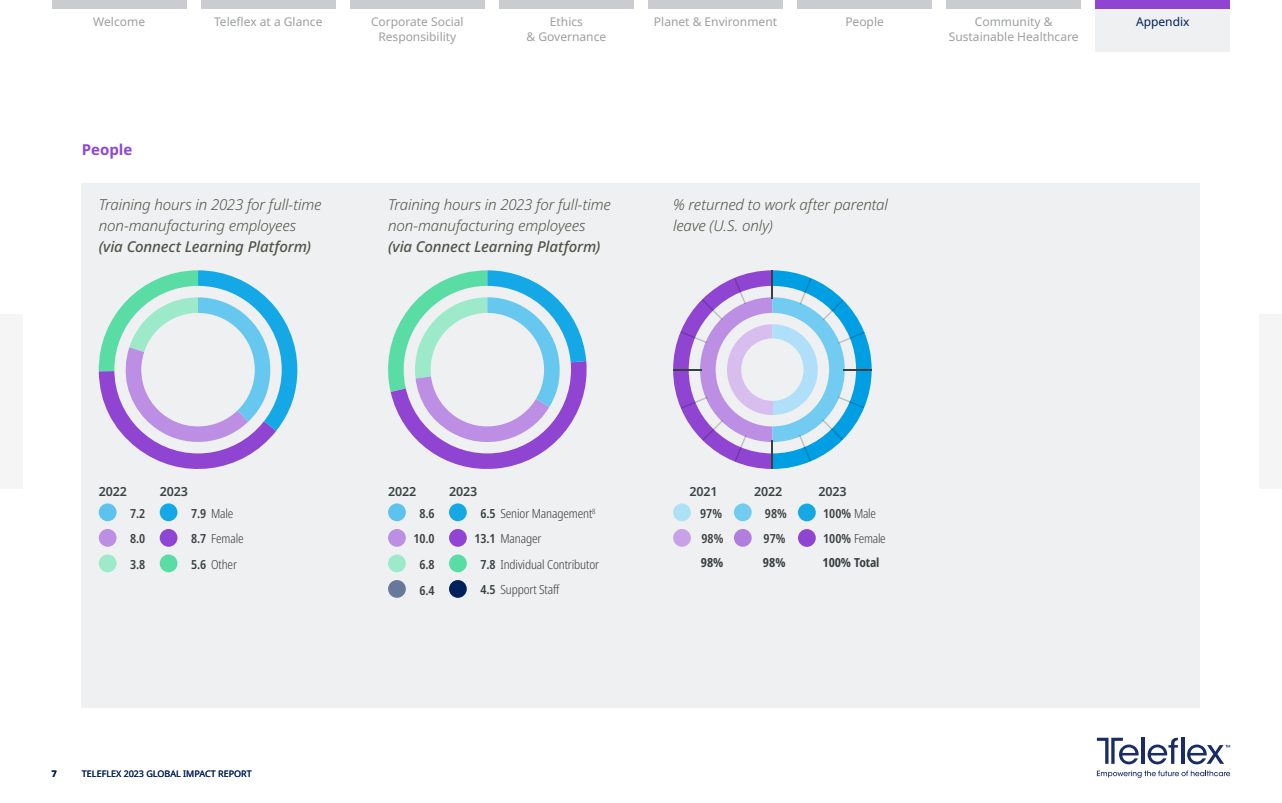
<style>
.page{position:relative;width:1282px;height:803px;background:#fff}
.page>*{position:absolute;margin:0;border:0;box-sizing:border-box;transform-origin:0 0}
.t1{font:italic 300 15px/21px "Noto Sans";letter-spacing:-.01em;color:#51534a}
.t2{font:italic 500 15px "Noto Sans";letter-spacing:-.01em;color:#51534a}
.t3{font:700 15px "Noto Sans";letter-spacing:-.005em;color:#9045d2}
.t4{font:300 condensed 12.5px/25.5px "Noto Sans";letter-spacing:-.01em;color:#394041}
.t5{font:600 12.5px/21.8px "Noto Sans";letter-spacing:-.01em;color:#394041}
.t6{font:600 condensed 12.5px/25.5px "Noto Sans";color:#394041;text-align:justify}
.t7{font:700 condensed 12.5px "Noto Sans";letter-spacing:-.01em;color:#394041}
.t8{font:12px/15px "Noto Sans";color:#9c9fa0;text-align:center}
.t9{font:12px "Noto Sans";color:#00205b}
.t10{font:9px "Noto Sans";color:#00205b}
.t11{font:700 9px "Noto Sans";color:#00205b}
.s1{font-weight:600}
.s2{font-stretch:condensed}
.s3{font-weight:300;font-stretch:condensed}
</style>
<div class="page">
<svg style="left:1096px;top:770px;width:134px;height:7px"></svg>
<svg style="left:1096px;top:737px;width:42px;height:27px"></svg>
<svg style="left:1147px;top:737px;width:30px;height:27px"></svg>
<svg style="left:1181px;top:737px;width:3px;height:26px"></svg>
<svg style="left:1187px;top:744px;width:42px;height:20px"></svg>
<hr style="left:1141px;top:737px;width:3px;height:26px;background:#192b68">
<div style="left:1259px;top:314px;width:22px;height:174px;background:#f5f5f5"></div>
<div style="left:0;top:314px;width:22px;height:174px;background:#f5f5f5"></div>
<div style="left:81px;top:183px;width:1118px;height:524px;background:#eff0f1"></div>
<div style="left:99px;top:503px;width:17px;height:18px;background:#5bc3ed;border-radius:50%"></div>
<div style="left:99px;top:528px;width:17px;height:18px;background:#bc8fe4;border-radius:50%"></div>
<div style="left:99px;top:554px;width:17px;height:18px;background:#9ceac9;border-radius:50%"></div>
<div style="left:160px;top:503px;width:17px;height:18px;background:#14a9e6;border-radius:50%"></div>
<div style="left:160px;top:528px;width:17px;height:18px;background:#9045d2;border-radius:50%"></div>
<div style="left:160px;top:554px;width:17px;height:18px;background:#5adca5;border-radius:50%"></div>
<div style="left:388px;top:503px;width:18px;height:18px;background:#5bc3ed;border-radius:50%"></div>
<div style="left:388px;top:528px;width:18px;height:18px;background:#bc8fe4;border-radius:50%"></div>
<div style="left:388px;top:554px;width:18px;height:18px;background:#9ceac9;border-radius:50%"></div>
<div style="left:388px;top:579px;width:18px;height:18px;background:#66799d;border-radius:50%"></div>
<div style="left:449px;top:503px;width:18px;height:18px;background:#14a9e6;border-radius:50%"></div>
<div style="left:449px;top:528px;width:18px;height:18px;background:#9045d2;border-radius:50%"></div>
<div style="left:449px;top:554px;width:18px;height:18px;background:#5adca5;border-radius:50%"></div>
<div style="left:449px;top:579px;width:18px;height:18px;background:#00205b;border-radius:50%"></div>
<svg style="left:98px;top:270px;width:199px;height:199px"></svg>
<div style="left:141px;top:313px;width:114px;height:113px;background:#eff0f1;border-radius:50%"></div>
<svg style="left:388px;top:270px;width:199px;height:199px"></svg>
<div style="left:430px;top:313px;width:114px;height:113px;background:#eff0f1;border-radius:50%"></div>
<div style="left:734px;top:503px;width:17px;height:18px;background:#72cbf0;border-radius:50%"></div>
<div style="left:673px;top:503px;width:18px;height:18px;background:#ade1f6;border-radius:50%"></div>
<div style="left:734px;top:528px;width:17px;height:18px;background:#b17ddf;border-radius:50%"></div>
<div style="left:673px;top:528px;width:18px;height:18px;background:#c7a2e9;border-radius:50%"></div>
<div style="left:798px;top:503px;width:17px;height:18px;background:#14a9e6;border-radius:50%"></div>
<div style="left:798px;top:529px;width:17px;height:17px;background:#9045d2;border-radius:50%"></div>
<svg style="left:673px;top:270px;width:198px;height:199px"></svg>
<div style="left:946px;top:0;width:135px;height:9px;background:#cacccf"></div>
<div style="left:1095px;top:0;width:135px;height:52px;background:#eff0f1"></div>
<div style="left:1095px;top:0;width:135px;height:9px;background:#9045d2"></div>
<div style="left:52px;top:0;width:135px;height:9px;background:#cacccf"></div>
<div style="left:350px;top:0;width:135px;height:9px;background:#cacccf"></div>
<div style="left:201px;top:0;width:135px;height:9px;background:#cacccf"></div>
<div style="left:499px;top:0;width:135px;height:9px;background:#cacccf"></div>
<div style="left:648px;top:0;width:135px;height:9px;background:#cacccf"></div>
<div style="left:797px;top:0;width:135px;height:9px;background:#cacccf"></div>
<p class="t8" style="left:214px;top:14px;width:110px">Teleflex at a Glance</p>
<p class="t8" style="left:526px;top:14px;width:81px">Ethics<br>&amp; Governance</p>
<p class="t8" style="left:654px;top:14px;width:125px">Planet &amp; Environment</p>
<p class="t8" style="left:845px;top:14px;width:40px">People</p>
<p class="t8" style="left:93px;top:14px;width:53px">Welcome</p>
<p class="t8" style="left:371px;top:14px;width:94px">Corporate Social</p>
<p class="t9" style="left:1135px;top:13px;width:55px">Appendix</p>
<p class="t8" style="left:378px;top:29px;width:80px">Responsibility</p>
<p class="t8" style="left:948px;top:14px;width:131px">Community &amp;<br>Sustainable Healthcare</p>
<p class="t3" style="left:82px;top:139px;width:52px">People</p>
<p class="t1" style="left:99px;top:194px;width:224px">Training hours in 2023 for full-time non-manufacturing employees</p>
<p class="t2" style="left:99px;top:236px;width:214px">(via Connect Learning Platform)</p>
<p class="t1" style="left:388px;top:194px;width:224px">Training hours in 2023 for full-time non-manufacturing employees</p>
<p class="t2" style="left:388px;top:236px;width:214px">(via Connect Learning Platform)</p>
<p class="t1" style="left:673px;top:194px;width:216px">% returned to work after parental leave (U.S. only)</p>
<p class="t5" style="left:99px;top:480px;width:30px">2022</p>
<p class="t6" style="left:130px;top:500px;width:17px">7.2<br>8.0<br>3.8</p>
<p class="t5" style="left:160px;top:480px;width:30px">2023</p>
<p class="t4" style="left:191px;top:500px;width:54px"><span class="s1">7.9</span> Male<br><span class="s1">8.7</span> Female<br><span class="s1">5.6</span> Other</p>
<p class="t5" style="left:388px;top:480px;width:30px">2022</p>
<p class="t6" style="left:413px;top:500px;width:23px;text-align:center">8.6<br>10.0<br>6.8<br>6.4</p>
<p class="t5" style="left:449px;top:480px;width:30px">2023</p>
<p class="t4" style="left:480px;top:500px;width:117px"><span class="s1">6.5</span> Senior Management<sup>8</sup></p>
<p class="t4" style="left:474px;top:526px;width:68px"><span class="s1">13.1</span> Manager</p>
<p class="t4" style="left:480px;top:551px;width:120px"><span class="s1">7.8</span> Individual Contributor</p>
<p class="t4" style="left:480px;top:577px;width:80px"><span class="s1">4.5</span> Support Staff</p>
<p class="t5" style="left:823px;top:480px;width:54px;text-indent:-5px">2023<br><span class="s2">100%</span> <span class="s3">Male</span></p>
<p class="t4" style="left:823px;top:526px;width:64px"><span class="s1">100%</span> Female</p>
<p class="t5" style="left:689px;top:480px;width:30px">2021</p>
<p class="t5" style="left:754px;top:480px;width:30px">2022</p>
<p class="t6" style="left:765px;top:500px;width:23px">98%</p>
<p class="t6" style="left:701px;top:526px;width:23px">98%</p>
<p class="t7" style="left:700px;top:553px;width:24px">98%</p>
<p class="t7" style="left:762px;top:553px;width:24px">98%</p>
<p class="t7" style="left:822px;top:553px;width:58px">100% Total</p>
<p class="t6" style="left:700px;top:500px;width:23px">97%</p>
<p class="t6" style="left:763px;top:526px;width:23px">97%</p>
<p class="t11" style="left:52px;top:767px;width:6px">7</p>
<p class="t10" style="left:82px;top:767px;width:171px">TELEFLEX 2023 GLOBAL IMPACT REPORT</p>
</div>
